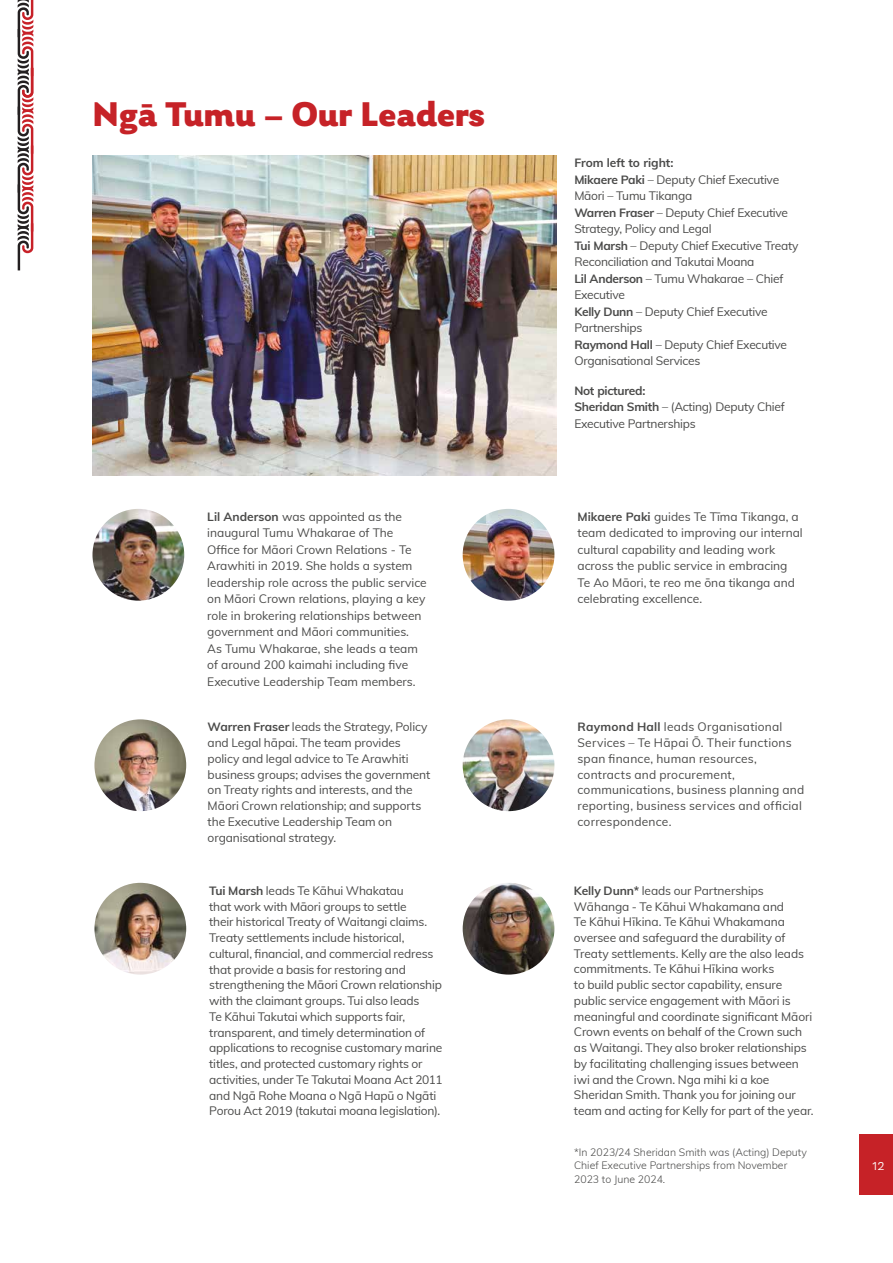
<style>
.page{position:relative;width:893px;height:1263px;background:#fff}
.page>*{position:absolute;margin:0;border:0;box-sizing:border-box;transform-origin:0 0}
.t1{font:900 36px "Laca";color:#c62227}
.t2{font:12px/15.8px "Muli";letter-spacing:-.01em;color:#4a4a49}
.t3{font:12px/15.8px "Muli";letter-spacing:.015em;color:#4a4a49}
.t4{font:12px "Laca";color:#fff}
.t5{font:300 10.5px/13.5px "Muli";color:#4a4a49}
.s1{font-weight:700}
</style>
<div class="page">
<img style="left:92px;top:509px;width:92px;height:92px;border-radius:46px">
<img style="left:463px;top:509px;width:91px;height:92px;border-radius:46px">
<img style="left:94px;top:883px;width:92px;height:91px;border-radius:46px">
<img style="left:463px;top:719px;width:91px;height:92px;border-radius:46px">
<img style="left:94px;top:719px;width:92px;height:92px;border-radius:46px">
<img style="left:463px;top:883px;width:91px;height:91px;border-radius:46px">
<img style="left:93px;top:155px;width:463px;height:320px">
<svg style="left:18px;top:0;width:15px;height:270px"></svg>
<div style="left:859px;top:1134px;width:34px;height:61px;background:#c62227"></div>
<h1 class="t1" style="left:93px;top:92px;width:394px">Ngā Tumu – Our Leaders</h1>
<p class="t2" style="left:207px;top:508px;width:221px;line-height:16.5px"><span class="s1">Lil Anderson</span> was appointed as the inaugural Tumu Whakarae of The Office for Māori Crown Relations - Te Arawhiti in 2019. She holds a system leadership role across the public service on Māori Crown relations, playing a key role in brokering relationships between government and Māori communities.<br>As Tumu Whakarae, she leads a team of around 200 kaimahi including five Executive Leadership Team members.</p>
<p class="t2" style="left:208px;top:719px;width:224px"><span class="s1">Warren Fraser</span> leads the Strategy, Policy and Legal hāpai. The team provides policy and legal advice to Te Arawhiti business groups; advises the government on Treaty rights and interests, and the Māori Crown relationship; and supports the Executive Leadership Team on organisational strategy.</p>
<p class="t2" style="left:574px;top:154px;width:226px;line-height:16.5px"><span class="s1">From left to right:<br>Mikaere Paki</span> – Deputy Chief Executive<br>Māori – Tumu Tikanga<br><span class="s1">Warren Fraser</span> – Deputy Chief Executive<br>Strategy, Policy and Legal<br><span class="s1">Tui Marsh</span> – Deputy Chief Executive Treaty<br>Reconciliation and Takutai Moana<br><span class="s1">Lil Anderson</span> – Tumu Whakarae – Chief<br>Executive<br><span class="s1">Kelly Dunn</span> – Deputy Chief Executive<br>Partnerships<br><span class="s1">Raymond Hall</span> – Deputy Chief Executive<br>Organisational Services</p>
<p class="t2" style="left:574px;top:381px;width:212px;line-height:16.5px"><span class="s1">Not pictured:<br>Sheridan Smith</span> – (Acting) Deputy Chief<br>Executive Partnerships</p>
<p class="t2" style="left:577px;top:508px;width:227px;line-height:16.5px"><span class="s1">Mikaere Paki</span> guides Te Tīma Tikanga, a team dedicated to improving our internal cultural capability and leading work across the public service in embracing Te Ao Māori, te reo me ōna tikanga and celebrating excellence.</p>
<p class="t3" style="left:577px;top:719px;width:228px"><span class="s1">Raymond Hall</span> leads Organisational Services – Te Hāpai Ō. Their functions span finance, human resources, contracts and procurement, communications, business planning and reporting, business services and official correspondence.</p>
<p class="t2" style="left:209px;top:882px;width:235px"><span class="s1">Tui Marsh</span> leads Te Kāhui Whakatau<br>that work with Māori groups to settle<br>their historical Treaty of Waitangi claims.<br>Treaty settlements include historical, cultural, financial, and commercial redress that provide a basis for restoring and strengthening the Māori Crown relationship with the claimant groups. Tui also leads<br>Te Kāhui Takutai which supports fair, transparent, and timely determination of applications to recognise customary marine titles, and protected customary rights or activities, under Te Takutai Moana Act 2011 and Ngā Rohe Moana o Ngā Hapū o Ngāti Porou Act 2019 (takutai moana legislation).</p>
<p class="t2" style="left:574px;top:882px;width:241px"><span class="s1">Kelly Dunn*</span> leads our Partnerships Wāhanga - Te Kāhui Whakamana and<br>Te Kāhui Hīkina. Te Kāhui Whakamana oversee and safeguard the durability of Treaty settlements. Kelly are the also leads commitments. Te Kāhui Hīkina works<br>to build public sector capability, ensure public service engagement with Māori is meaningful and coordinate significant Māori Crown events on behalf of the Crown such as Waitangi. They also broker relationships by facilitating challenging issues between iwi and the Crown. Nga mihi ki a koe Sheridan Smith. Thank you for joining our team and acting for Kelly for part of the year.</p>
<p class="t5" style="left:574px;top:1144px;width:234px">*In 2023/24 Sheridan Smith was (Acting) Deputy<br>Chief Executive Partnerships from November<br>2023 to June 2024.</p>
<p class="t4" style="left:872px;top:1159px;width:14px">12</p>
</div>
